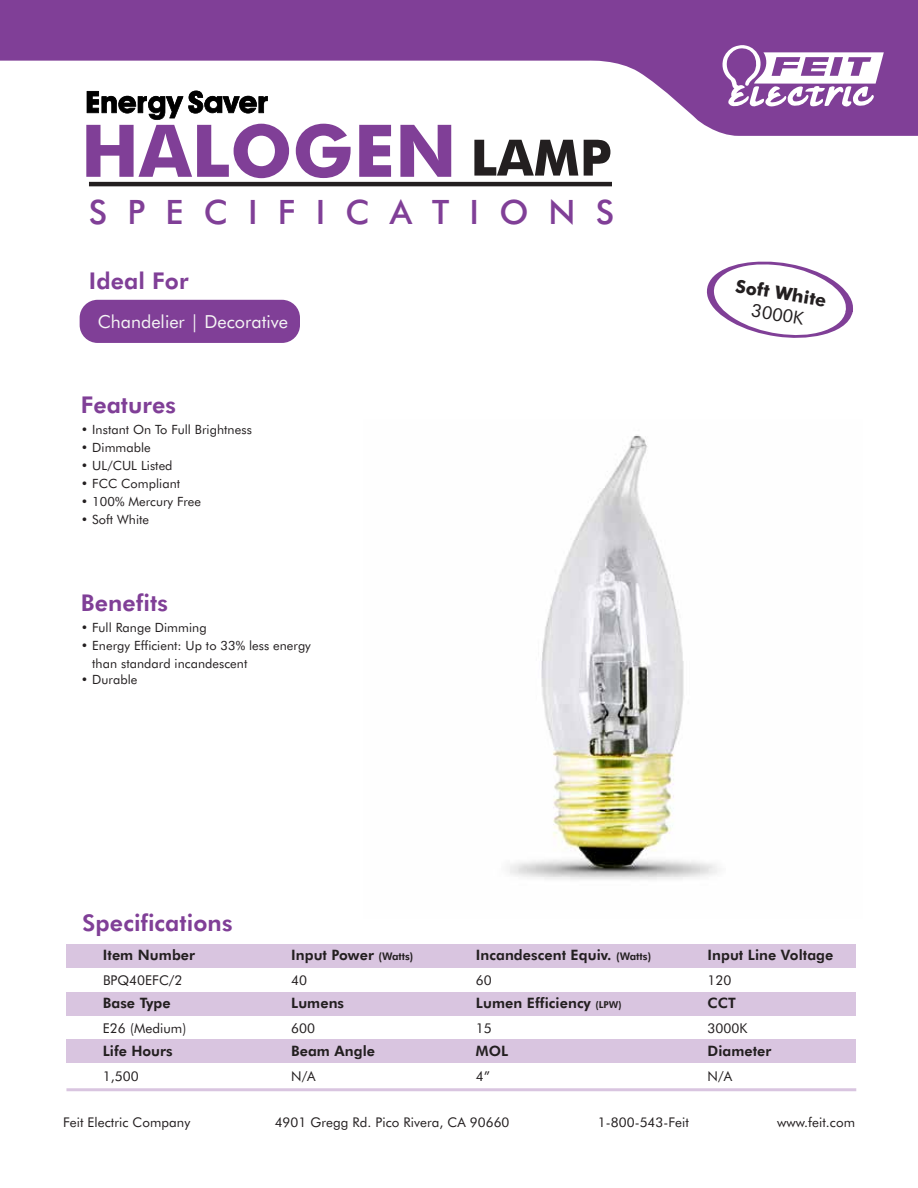
<style>
.page{position:relative;width:918px;height:1188px;background:#fff}
.page>*{position:absolute;margin:0;border:0;box-sizing:border-box;transform-origin:0 0}
.t1{font:700 72.75px "Futura BT";color:#803f97}
.t2{font:500 33.6px "Futura BT";letter-spacing:.6em;color:#803f97}
.t3{font:800 23.1px "Futura BT";letter-spacing:.005em;color:#803f97}
.t4{font:18px "Futura BT";color:#f5f5f5}
.t5{font:700 17.85px "Futura BT";color:#231f20}
.t6{font:17.85px "Futura BT";color:#231f20}
.t7{font:800 14.4px "Futura BT";letter-spacing:.005em;color:#231f20}
.t8{font:13.5px "Futura BT";color:#231f20}
.t9{font:13.35px "Futura BT";letter-spacing:.005em;color:#231f20}
.t10{font:12.75px "Futura BT";letter-spacing:.005em;color:#231f20}
.s1{font-size:50.1px;color:#231f20}
.s2{font-size:10.5px}
.s3{font-size:9.6px}
</style>
<div class="page">
<hr style="left:66px;top:1088px;width:790px;height:3px;background:#803f97">
<div style="left:66px;top:944px;width:790px;height:24px;background:#d9c5e0"></div>
<div style="left:66px;top:992px;width:790px;height:24px;background:#d9c5e0"></div>
<div style="left:66px;top:1039px;width:790px;height:24px;background:#d9c5e0"></div>
<svg style="left:706px;top:261px;width:147px;height:77px"></svg>
<hr style="left:89px;top:182px;width:523px;height:4px;background:#231f20">
<svg style="left:0;top:0;width:918px;height:136px;fill:#803f97"></svg>
<svg style="left:721px;top:45px;width:163px;height:63px"></svg>
<div style="left:80px;top:300px;width:220px;height:43px;background:#803f97;border-radius:18px"></div>
<svg style="left:87px;top:91px;width:181px;height:29px"></svg>
<img style="left:509px;top:435px;width:209px;height:445px">
<h1 class="t1" style="left:81px;top:107px;width:532px">HALOGEN <span class="s1">LAMP</span></h1>
<h2 class="t2" style="left:89px;top:191px;width:527px">SPECIFICATIONS</h2>
<h3 class="t3" style="left:89px;top:267px;width:101px">Ideal For</h3>
<h3 class="t4" style="left:98px;top:311px;width:192px">Chandelier | Decorative</h3>
<h3 class="t3" style="left:81px;top:391px;width:97px">Features</h3>
<p class="t10" style="left:81px;top:422px;width:173px">• Instant On To Full Brightness</p>
<p class="t10" style="left:81px;top:440px;width:72px">• Dimmable</p>
<p class="t10" style="left:81px;top:458px;width:93px">• UL/CUL Listed</p>
<p class="t10" style="left:81px;top:476px;width:101px">• FCC Compliant</p>
<p class="t10" style="left:81px;top:494px;width:122px">• 100% Mercury Free</p>
<p class="t10" style="left:81px;top:512px;width:70px">• Soft White</p>
<h3 class="t3" style="left:81px;top:589px;width:89px">Benefits</h3>
<p class="t10" style="left:81px;top:620px;width:127px">• Full Range Dimming</p>
<p class="t10" style="left:92px;top:656px;width:157px">than standard incandescent</p>
<p class="t10" style="left:81px;top:672px;width:58px">• Durable</p>
<p class="t10" style="left:81px;top:638px;width:232px">• Energy Efficient: Up to 33% less energy</p>
<h3 class="t5" style="left:738px;top:275px;width:93px;rotate:9deg">Soft White</h3>
<h3 class="t6" style="left:753px;top:299px;width:54px;rotate:9deg">3000K</h3>
<h3 class="t3" style="left:82px;top:909px;width:152px">Specifications</h3>
<p class="t7" style="left:103px;top:946px;width:94px">Item Number</p>
<p class="t7" style="left:291px;top:946px;width:124px">Input Power <span class="s2">(Watts)</span></p>
<p class="t7" style="left:476px;top:946px;width:177px">Incandescent Equiv. <span class="s2">(Watts)</span></p>
<p class="t7" style="left:708px;top:946px;width:127px">Input Line Voltage</p>
<p class="t8" style="left:476px;top:972px;width:17px">60</p>
<p class="t8" style="left:103px;top:972px;width:81px">BPQ40EFC/2</p>
<p class="t8" style="left:291px;top:972px;width:17px">40</p>
<p class="t8" style="left:291px;top:1020px;width:25px">600</p>
<p class="t8" style="left:476px;top:1020px;width:17px">15</p>
<p class="t8" style="left:103px;top:1068px;width:37px">1,500</p>
<p class="t8" style="left:291px;top:1068px;width:26px">N/A</p>
<p class="t8" style="left:708px;top:972px;width:26px">120</p>
<p class="t7" style="left:476px;top:994px;width:147px">Lumen Efficiency <span class="s3">(LPW)</span></p>
<p class="t7" style="left:708px;top:994px;width:30px">CCT</p>
<p class="t7" style="left:291px;top:994px;width:54px">Lumens</p>
<p class="t7" style="left:291px;top:1042px;width:85px">Beam Angle</p>
<p class="t7" style="left:708px;top:1042px;width:65px">Diameter</p>
<p class="t7" style="left:103px;top:994px;width:69px">Base Type</p>
<p class="t8" style="left:103px;top:1020px;width:85px">E26 (Medium)</p>
<p class="t8" style="left:708px;top:1020px;width:42px">3000K</p>
<p class="t7" style="left:103px;top:1042px;width:71px">Life Hours</p>
<p class="t7" style="left:476px;top:1042px;width:34px">MOL</p>
<p class="t8" style="left:476px;top:1068px;width:15px">4”</p>
<p class="t8" style="left:708px;top:1068px;width:26px">N/A</p>
<p class="t9" style="left:63px;top:1114px;width:129px">Feit Electric Company</p>
<p class="t9" style="left:275px;top:1114px;width:236px">4901 Gregg Rd. Pico Rivera, CA 90660</p>
<p class="t9" style="left:598px;top:1114px;width:92px">1-800-543-Feit</p>
<p class="t9" style="left:777px;top:1114px;width:79px">www.feit.com</p>
</div>
